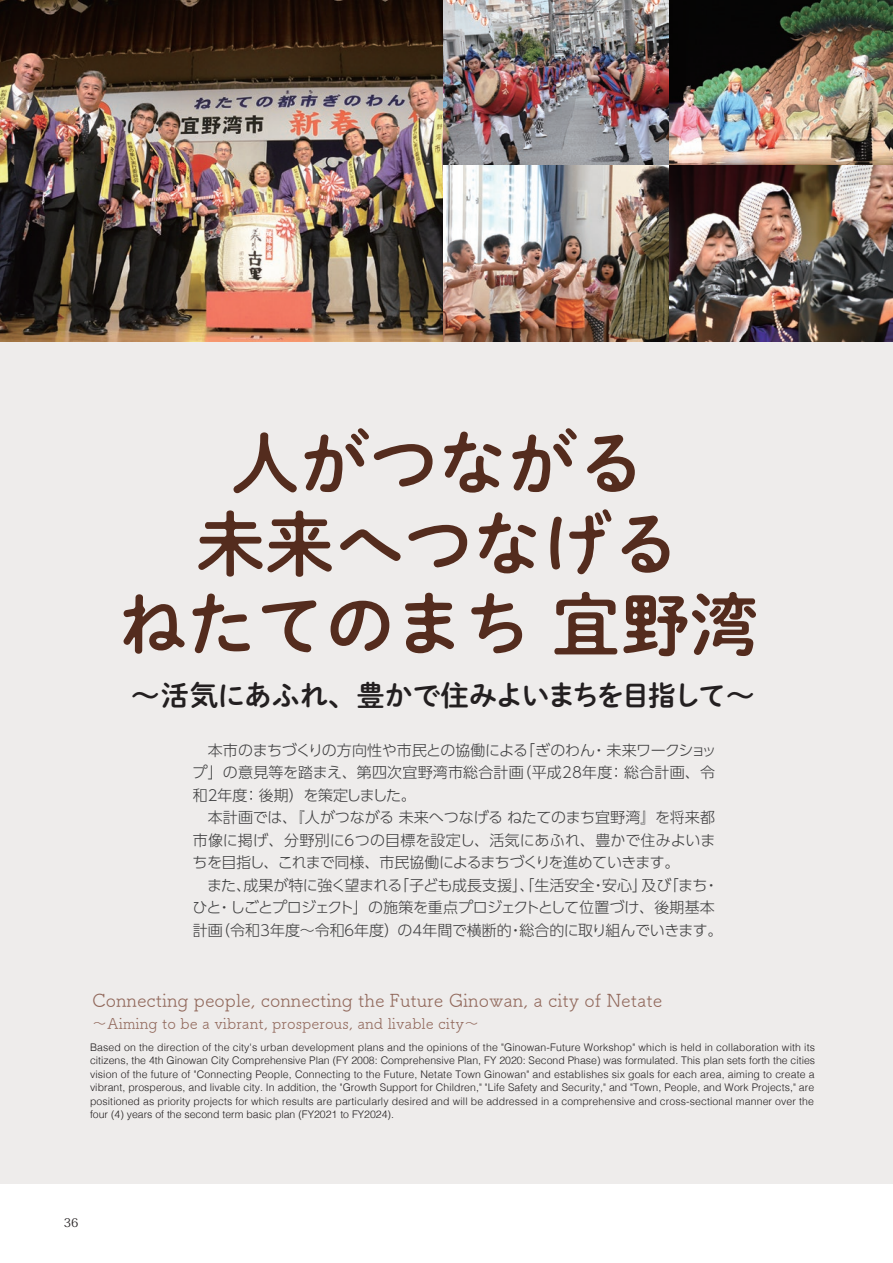
<style>
.page{position:relative;width:893px;height:1263px;background:#fff}
.page>*{position:absolute;margin:0;border:0;box-sizing:border-box;transform-origin:0 0}
.t1{font:28.35px "DNP Shuei M Go Std B";letter-spacing:-.055em;color:#231f20}
.t2{font:18px "Tsuku B Rd Gothic";color:#91685b}
.t3{font:300 15px/22.5px "UD Shin Go Pr 6";letter-spacing:-.01em;color:#3e3e3f}
.t4{font:15px "Tsuku B Rd Gothic";color:#91685b}
.t5{font:12px "Koz Min Pr 6 N";color:#231f20}
.t6{font:300 10.5px/13.5px "Helvetica";color:#231f20;text-align:justify}
</style>
<div class="page">
<div style="left:0;top:0;width:893px;height:1184px;background:#eeeceb"></div>
<svg style="left:234px;top:432px;width:63px;height:61px"></svg>
<svg style="left:305px;top:428px;width:128px;height:64px"></svg>
<svg style="left:444px;top:432px;width:57px;height:61px"></svg>
<svg style="left:512px;top:428px;width:65px;height:64px"></svg>
<svg style="left:587px;top:434px;width:48px;height:58px"></svg>
<svg style="left:198px;top:510px;width:134px;height:67px"></svg>
<svg style="left:340px;top:529px;width:61px;height:32px"></svg>
<svg style="left:408px;top:525px;width:59px;height:43px"></svg>
<svg style="left:479px;top:512px;width:57px;height:61px"></svg>
<svg style="left:550px;top:509px;width:61px;height:65px"></svg>
<svg style="left:622px;top:515px;width:47px;height:58px"></svg>
<svg style="left:124px;top:594px;width:61px;height:60px"></svg>
<svg style="left:193px;top:593px;width:57px;height:60px"></svg>
<svg style="left:262px;top:600px;width:54px;height:52px"></svg>
<svg style="left:331px;top:601px;width:58px;height:50px"></svg>
<svg style="left:405px;top:593px;width:49px;height:60px"></svg>
<svg style="left:471px;top:593px;width:51px;height:60px"></svg>
<svg style="left:554px;top:592px;width:63px;height:62px"></svg>
<svg style="left:623px;top:592px;width:133px;height:64px"></svg>
<img style="left:0;top:0;width:893px;height:341px">
<h1 class="t1" style="left:131px;top:674px;width:625px">～活気にあふれ、豊かで住みよいまちを目指して～</h1>
<p class="t3" style="left:192px;top:738px;width:532px">　本市のまちづくりの方向性や市民との協働による「ぎのわん・未来ワークショップ」の意見等を踏まえ、第四次宜野湾市総合計画（平成28年度：総合計画、令和2年度：後期）を策定しました。<br>　本計画では、『人がつながる 未来へつなげる ねたてのまち宜野湾』を将来都市像に掲げ、分野別に6つの目標を設定し、活気にあふれ、豊かで住みよいまちを目指し、これまで同様、市民協働によるまちづくりを進めていきます。<br>　また、成果が特に強く望まれる「子ども成長支援」、「生活安全・安心」及び「まち・ひと・しごとプロジェクト」の施策を重点プロジェクトとして位置づけ、後期基本計画（令和3年度～令和６年度）の4年間で横断的・総合的に取り組んでいきます。</p>
<h2 class="t2" style="left:92px;top:986px;width:571px">Connecting people, connecting the Future Ginowan, a city of Netate</h2>
<h3 class="t4" style="left:92px;top:1012px;width:388px">～Aiming to be a vibrant, prosperous, and livable city～</h3>
<p class="t6" style="left:90px;top:1039px;width:727px">Based on the direction of the city's urban development plans and the opinions of the "Ginowan-Future Workshop" which is held in collaboration with its citizens, the 4th Ginowan City Comprehensive Plan (FY 2008: Comprehensive Plan, FY 2020: Second Phase) was formulated. This plan sets forth the cities vision of the future of "Connecting People, Connecting to the Future, Netate Town Ginowan" and establishes six goals for each area, aiming to create a vibrant, prosperous, and livable city. In addition, the "Growth Support for Children," "Life Safety and Security," and "Town, People, and Work Projects," are positioned as priority projects for which results are particularly desired and will be addressed in a comprehensive and cross-sectional manner over the four (4) years of the second term basic plan (FY2021 to FY2024).</p>
<p class="t5" style="left:64px;top:1215px;width:16px">36</p>
</div>
